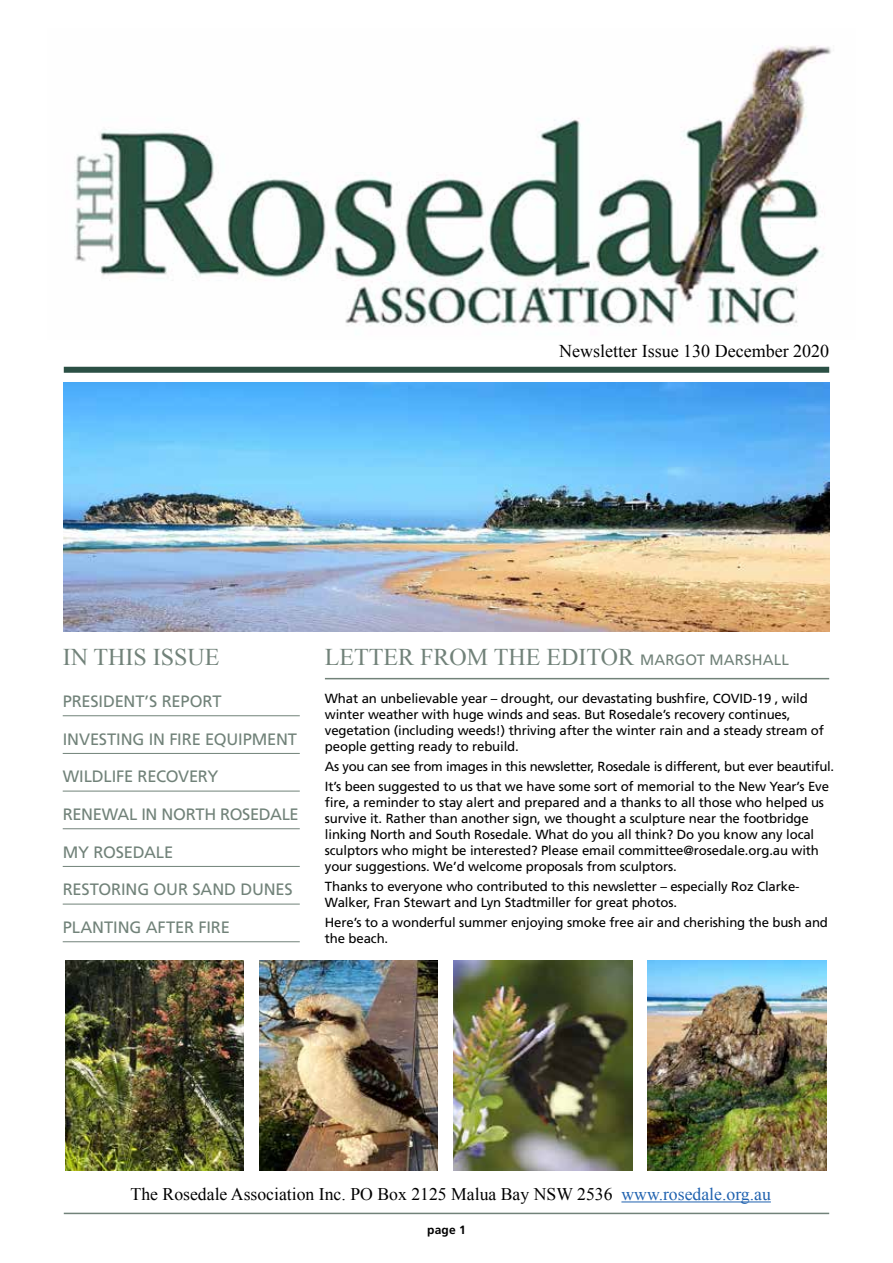
<style>
.page{position:relative;width:893px;height:1263px;background:#fff}
.page>*{position:absolute;margin:0;border:0;box-sizing:border-box;transform-origin:0 0}
.t1{font:24px "Times New Roman";color:#718279}
.t2{font:18px "Times New Roman";color:#000}
.t3{font:17.7px "Times New Roman";color:#000}
.t4{font:16.5px "Frutiger";letter-spacing:-.01em;color:#718279}
.t5{font:13.2px/15.9px "Frutiger";letter-spacing:-.01em;color:#000}
.t6{font:700 12px "Frutiger";color:#000}
.s1{font-family:"Frutiger";font-size:15px}
.s2{color:#2062af}
</style>
<div class="page">
<img style="left:74px;top:45px;width:757px;height:281px">
<div style="left:64px;top:367px;width:765px;height:6px;background:#2b5045"></div>
<img style="left:64px;top:383px;width:765px;height:248px">
<hr style="left:64px;top:1213px;width:765px;height:1px;background:#718279">
<hr style="left:63px;top:715px;width:237px;height:1px;background:#718279">
<hr style="left:63px;top:753px;width:237px;height:1px;background:#718279">
<hr style="left:63px;top:791px;width:237px;height:1px;background:#718279">
<hr style="left:63px;top:828px;width:237px;height:1px;background:#718279">
<hr style="left:63px;top:866px;width:237px;height:1px;background:#718279">
<hr style="left:63px;top:904px;width:237px;height:1px;background:#718279">
<hr style="left:63px;top:941px;width:237px;height:1px;background:#718279">
<hr style="left:325px;top:678px;width:504px;height:1px;background:#718279">
<hr style="left:621px;top:1201px;width:150px;height:1px;background:#2062af">
<img style="left:454px;top:961px;width:178px;height:209px">
<img style="left:65px;top:961px;width:179px;height:209px">
<img style="left:259px;top:961px;width:179px;height:209px">
<img style="left:648px;top:961px;width:178px;height:209px">
<h2 class="t2" style="left:559px;top:339px;width:271px">Newsletter Issue 130 December 2020</h2>
<h1 class="t1" style="left:63px;top:641px;width:158px">IN THIS ISSUE</h1>
<p class="t4" style="left:63px;top:692px;width:160px">PRESIDENT’S REPORT</p>
<p class="t4" style="left:63px;top:729px;width:236px">INVESTING IN FIRE EQUIPMENT</p>
<p class="t4" style="left:63px;top:767px;width:157px">WILDLIFE RECOVERY</p>
<p class="t4" style="left:63px;top:805px;width:238px">RENEWAL IN NORTH ROSEDALE</p>
<p class="t4" style="left:63px;top:842px;width:112px">MY ROSEDALE</p>
<p class="t4" style="left:63px;top:880px;width:232px">RESTORING OUR SAND DUNES</p>
<p class="t4" style="left:63px;top:918px;width:169px">PLANTING AFTER FIRE</p>
<h1 class="t1" style="left:325px;top:641px;width:465px">LETTER FROM THE EDITOR <span class="s1">MARGOT MARSHALL</span></h1>
<p class="t5" style="left:325px;top:691px;width:500px">What an unbelievable year – drought, our devastating bushfire, COVID-19 , wild winter weather with huge winds and seas. But Rosedale’s recovery continues, vegetation (including weeds!) thriving after the winter rain and a steady stream of people getting ready to rebuild.</p>
<p class="t5" style="left:325px;top:756px;width:511px;line-height:20.1px">As you can see from images in this newsletter, Rosedale is different, but ever beautiful.<br>It’s been suggested to us that we have some sort of memorial to the New Year’s Eve</p>
<p class="t5" style="left:325px;top:795px;width:501px">fire, a reminder to stay alert and prepared and a thanks to all those who helped us survive it. Rather than another sign, we thought a sculpture near the footbridge linking North and South Rosedale. What do you all think? Do you know any local sculptors who might be interested? Please email committee@rosedale.org.au with your suggestions. We’d welcome proposals from sculptors.</p>
<p class="t5" style="left:325px;top:878px;width:476px">Thanks to everyone who contributed to this newsletter – especially Roz Clarke-<br>Walker, Fran Stewart and Lyn Stadtmiller for great photos.</p>
<p class="t5" style="left:325px;top:914px;width:505px">Here’s to a wonderful summer enjoying smoke free air and cherishing the bush and the beach.</p>
<h3 class="t3" style="left:131px;top:1182px;width:642px">The Rosedale Association Inc. PO Box 2125 Malua Bay NSW 2536 <span class="s2">www.rosedale.org.au</span></h3>
<p class="t6" style="left:427px;top:1222px;width:40px">page 1</p>
</div>
